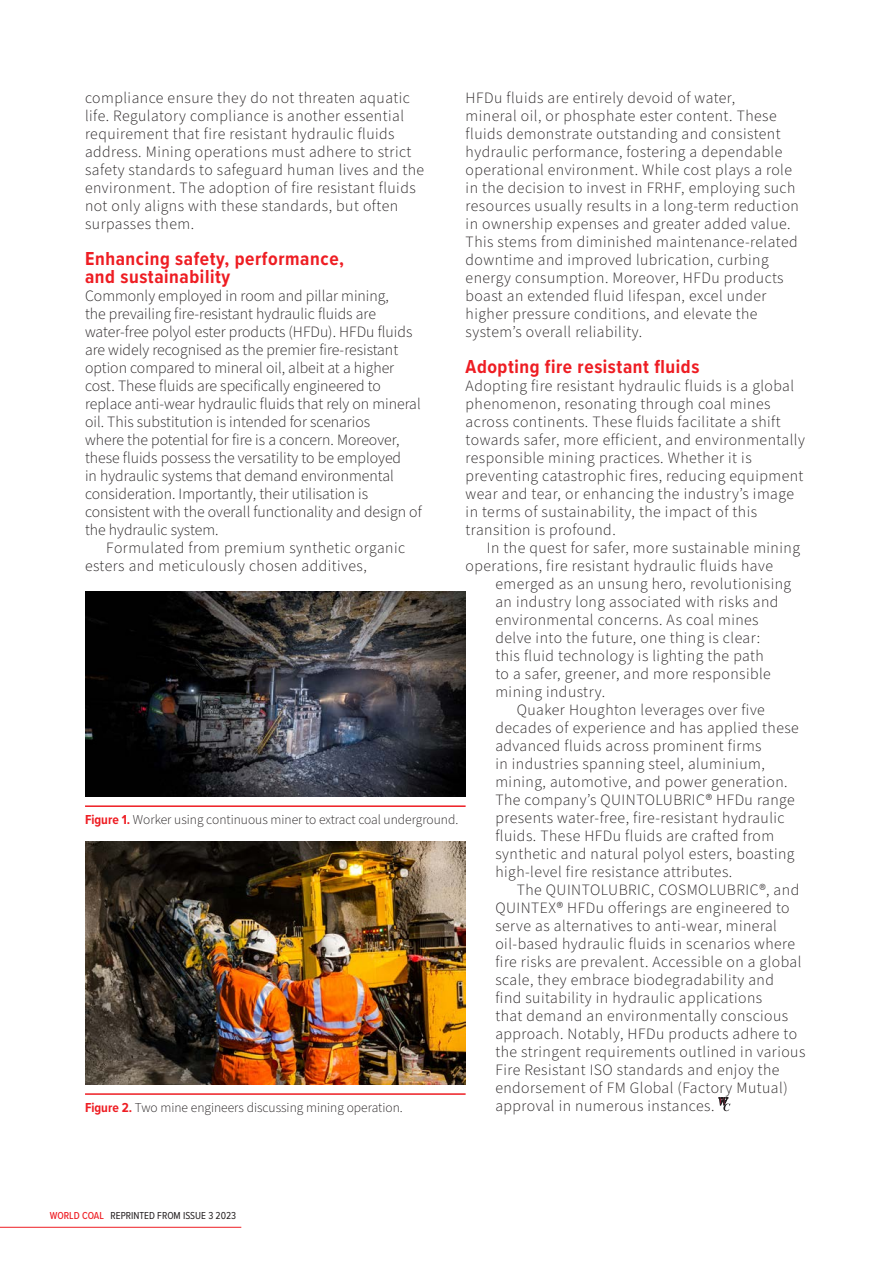
<style>
.page{position:relative;width:893px;height:1263px;background:#fff}
.page>*{position:absolute;margin:0;border:0;box-sizing:border-box;transform-origin:0 0}
.Sub_one{font:700 19.5px/18px "Proxima Nova Cond";letter-spacing:.03em;color:#ee1d23}
.Main_text{font:300 15.75px/18px "Source Sans Pro";letter-spacing:.03em;color:#231f20}
.Main_text-_No_indent{font:300 15.75px/18px "Source Sans Pro";color:#231f20}
.Main_text-_No_indent-2{font:300 15.75px/18px "Source Sans Pro";letter-spacing:.03em;color:#231f20}
.Figure{font:300 13.5px "Source Sans Pro";color:#231f20}
.t1{font:10.5px "Proxima Nova Cond";color:#231f20}
.s1{font-family:"Proxima Nova Cond";font-weight:700;color:#ee1d23}
.s2{font-weight:500;color:#ee1d23}
</style>
<div class="page">
<hr style="left:0;top:1227px;width:241px;height:1px;background:#ee1d23">
<svg style="left:719px;top:1097px;width:11px;height:14px"></svg>
<img style="left:85px;top:591px;width:381px;height:205px">
<img style="left:85px;top:841px;width:381px;height:243px">
<hr style="left:85px;top:805px;width:381px;height:2px;background:#ee1d23">
<hr style="left:85px;top:1093px;width:381px;height:2px;background:#ee1d23">
<p class="Main_text" style="left:85px;top:89px;width:340px">compliance ensure they do not threaten aquatic life. Regulatory compliance is another essential requirement that fire resistant hydraulic fluids address. Mining operations must adhere to strict safety standards to safeguard human lives and the environment. The adoption of fire resistant fluids not only aligns with these standards, but often surpasses them.</p>
<p class="Sub_one" style="left:85px;top:249px;width:261px">Enhancing safety, performance, and sustainability</p>
<p class="Main_text-_No_indent" style="left:85px;top:287px;width:338px">Commonly employed in room and pillar mining,<br>the prevailing fire-resistant hydraulic fluids are water-free polyol ester products (HFDu). HFDu fluids are widely recognised as the premier fire-resistant option compared to mineral oil, albeit at a higher cost. These fluids are specifically engineered to replace anti-wear hydraulic fluids that rely on mineral oil. This substitution is intended for scenarios<br>where the potential for fire is a concern. Moreover, these fluids possess the versatility to be employed<br>in hydraulic systems that demand environmental consideration. Importantly, their utilisation is consistent with the overall functionality and design of the hydraulic system.</p>
<p class="Main_text" style="left:85px;top:539px;width:322px;text-indent:21px">Formulated from premium synthetic organic esters and meticulously chosen additives,</p>
<p class="Figure" style="left:85px;top:810px;width:375px"><span class="s1">Figure 1.</span> Worker using continuous miner to extract coal underground.</p>
<p class="Figure" style="left:85px;top:1098px;width:319px"><span class="s1">Figure 2.</span> Two mine engineers discussing mining operation.</p>
<p class="Main_text" style="left:466px;top:89px;width:335px">HFDu fluids are entirely devoid of water,<br>mineral oil, or phosphate ester content. These fluids demonstrate outstanding and consistent hydraulic performance, fostering a dependable operational environment. While cost plays a role in the decision to invest in FRHF, employing such resources usually results in a long-term reduction in ownership expenses and greater added value.<br>This stems from diminished maintenance-related downtime and improved lubrication, curbing energy consumption. Moreover, HFDu products boast an extended fluid lifespan, excel under higher pressure conditions, and elevate the system’s overall reliability.</p>
<p class="Sub_one" style="left:466px;top:357px;width:235px">Adopting fire resistant fluids</p>
<p class="Main_text-_No_indent-2" style="left:466px;top:377px;width:341px">Adopting fire resistant hydraulic fluids is a global phenomenon, resonating through coal mines across continents. These fluids facilitate a shift towards safer, more efficient, and environmentally responsible mining practices. Whether it is preventing catastrophic fires, reducing equipment wear and tear, or enhancing the industry’s image in terms of sustainability, the impact of this transition is profound.</p>
<p class="Main_text" style="left:487px;top:539px;width:315px">In the quest for safer, more sustainable mining</p>
<p class="Main_text" style="left:466px;top:557px;width:309px">operations, fire resistant hydraulic fluids have</p>
<p class="Main_text" style="left:495px;top:575px;width:297px">emerged as an unsung hero, revolutionising</p>
<p class="Main_text" style="left:495px;top:593px;width:285px">an industry long associated with risks and</p>
<p class="Main_text" style="left:495px;top:611px;width:265px">environmental concerns. As coal mines</p>
<p class="Main_text" style="left:495px;top:629px;width:266px">delve into the future, one thing is clear:</p>
<p class="Main_text" style="left:495px;top:647px;width:270px">this fluid technology is lighting the path</p>
<p class="Main_text" style="left:495px;top:665px;width:277px">to a safer, greener, and more responsible</p>
<p class="Main_text" style="left:495px;top:683px;width:111px">mining industry.</p>
<p class="Main_text" style="left:495px;top:701px;width:305px;text-indent:21px">Quaker Houghton leverages over five decades of experience and has applied these advanced fluids across prominent firms<br>in industries spanning steel, aluminium, mining, automotive, and power generation.<br>The company’s QUINTOLUBRIC® HFDu range presents water-free, fire-resistant hydraulic fluids. These HFDu fluids are crafted from synthetic and natural polyol esters, boasting high-level fire resistance attributes.</p>
<p class="Main_text" style="left:495px;top:881px;width:312px;text-indent:21px">The QUINTOLUBRIC, COSMOLUBRIC®, and QUINTEX® HFDu offerings are engineered to serve as alternatives to anti-wear, mineral oil-based hydraulic fluids in scenarios where fire risks are prevalent. Accessible on a global scale, they embrace biodegradability and<br>find suitability in hydraulic applications<br>that demand an environmentally conscious approach. Notably, HFDu products adhere to the stringent requirements outlined in various Fire Resistant ISO standards and enjoy the endorsement of FM Global (Factory Mutual) approval in numerous instances.</p>
<p class="t1" style="left:50px;top:1207px;width:188px"><span class="s2">WORLD COAL</span> REPRINTED FROM ISSUE 3 2023</p>
</div>
